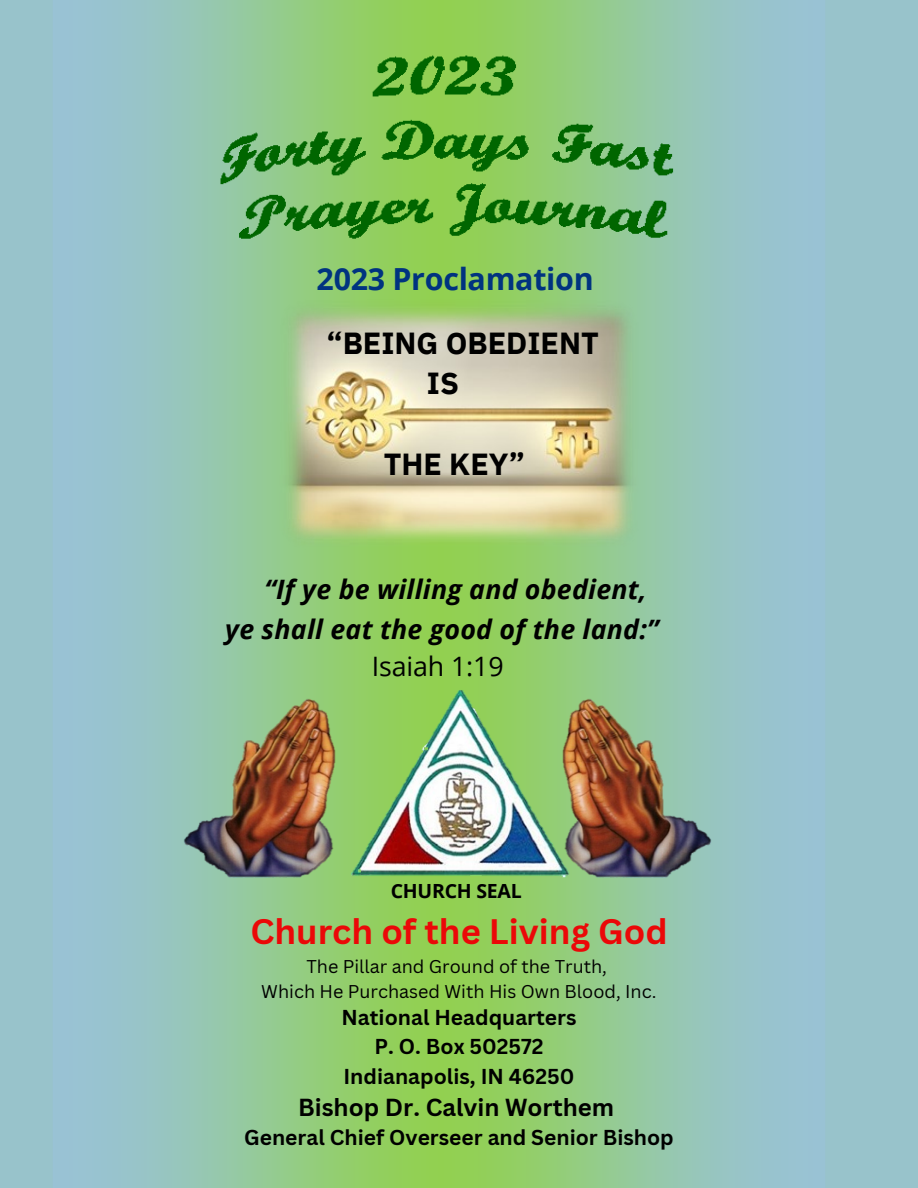
<style>
.page{position:relative;width:918px;height:1188px;background:#98c3cb}
.page>*{position:absolute;margin:0;border:0;box-sizing:border-box;transform-origin:0 0}
.t1{font:700 34.5px "Canva Sans";color:#eb0808}
.t2{font:700 30.45px/40.5px "IBM Plex Sans";color:#000}
.t3{font:700 30.45px "Open Sans";letter-spacing:-.01em;color:#003380}
.t4{font:italic 700 26.7px/40px "Open Sans";letter-spacing:.01em;color:#000}
.t5{font:26.7px "Open Sans";letter-spacing:-.005em;color:#000}
.t6{font:700 24px "Canva Sans";color:#000}
.t7{font:700 21px/29.2px "Canva Sans";color:#000;text-align:center}
.t8{font:700 19.5px "Open Sans";letter-spacing:-.01em;color:#000}
.t9{font:18px/24.8px "Canva Sans";color:#000;text-align:center}
</style>
<div class="page">
<img style="left:164px;top:0;width:553px;height:1188px">
<img style="left:345px;top:677px;width:228px;height:217px">
<img style="left:180px;top:698px;width:161px;height:180px">
<img style="left:558px;top:698px;width:157px;height:180px">
<img style="left:279px;top:299px;width:360px;height:250px">
<h2 class="t3" style="left:317px;top:257px;width:279px">2023 Proclamation</h2>
<h2 class="t2" style="left:427px;top:322px;width:173px;text-indent:-101px">“BEING OBEDIENT<br>IS</h2>
<h2 class="t2" style="left:384px;top:444px;width:143px">THE KEY”</h2>
<p class="t4" style="left:225px;top:568px;width:435px;text-indent:39px">“If ye be willing and obedient, ye shall eat the good of the land:”</p>
<p class="t5" style="left:372px;top:647px;width:133px">Isaiah 1:19</p>
<p class="t8" style="left:391px;top:877px;width:133px">CHURCH SEAL</p>
<h1 class="t1" style="left:250px;top:907px;width:419px">Church of the Living God</h1>
<p class="t9" style="left:261px;top:954px;width:397px">The Pillar and Ground of the Truth,<br>Which He Purchased With His Own Blood, Inc.</p>
<p class="t7" style="left:341px;top:1002px;width:237px">National Headquarters<br>P. O. Box 502572<br>Indianapolis, IN 46250</p>
<p class="t6" style="left:298px;top:1091px;width:318px">Bishop Dr. Calvin Worthem</p>
<p class="t7" style="left:244px;top:1123px;width:431px">General Chief Overseer and Senior Bishop</p>
</div>
